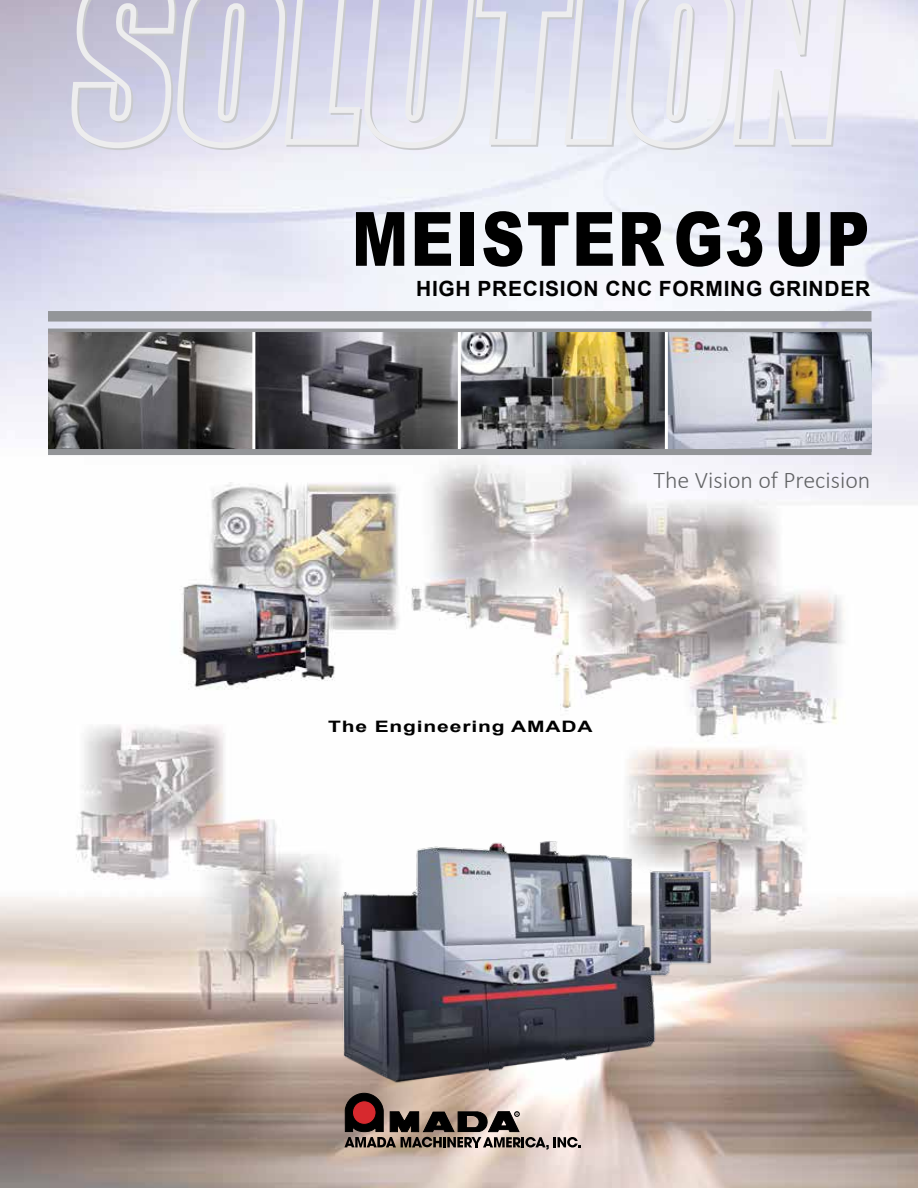
<style>
.page{position:relative;width:918px;height:1188px;background:#fff}
.page>*{position:absolute;margin:0;border:0;box-sizing:border-box;transform-origin:0 0}
.t1{font:900 75px "Arial";letter-spacing:.035em;color:#000;scale:.8 1}
.t2{font:300 24px "Calibri";color:#636466}
.t3{font:700 21px "Arial";letter-spacing:.035em;color:#000}
.t4{font:700 15.75px "Arial";letter-spacing:.04em;color:#000;scale:1.33 1}
</style>
<div class="page">
<img style="left:0;top:0;width:918px;height:1188px">
<svg style="left:67px;top:0;width:784px;height:153px;background:#dedeeb"></svg>
<img style="left:48px;top:332px;width:824px;height:117px">
<hr style="left:252px;top:329px;width:3px;height:122px;background:#fff">
<hr style="left:458px;top:329px;width:3px;height:122px;background:#fff">
<hr style="left:665px;top:329px;width:3px;height:122px;background:#fff">
<div style="left:48px;top:311px;width:824px;height:11px;background:#939598"></div>
<hr style="left:48px;top:329px;width:824px;height:3px;background:#939598">
<div style="left:48px;top:449px;width:824px;height:6px;background:#939598"></div>
<svg style="left:344px;top:1093px;width:237px;height:57px;background:#98857d"></svg>
<img style="left:293px;top:786px;width:458px;height:305px">
<h1 class="t1" style="left:352px;top:185px;width:649px">MEISTERG3UP</h1>
<p class="t3" style="left:416px;top:274px;width:456px">HIGH PRECISION CNC FORMING GRINDER</p>
<p class="t2" style="left:654px;top:465px;width:218px">The Vision of Precision</p>
<p class="t4" style="left:328px;top:716px;width:200px">The Engineering AMADA</p>
</div>
